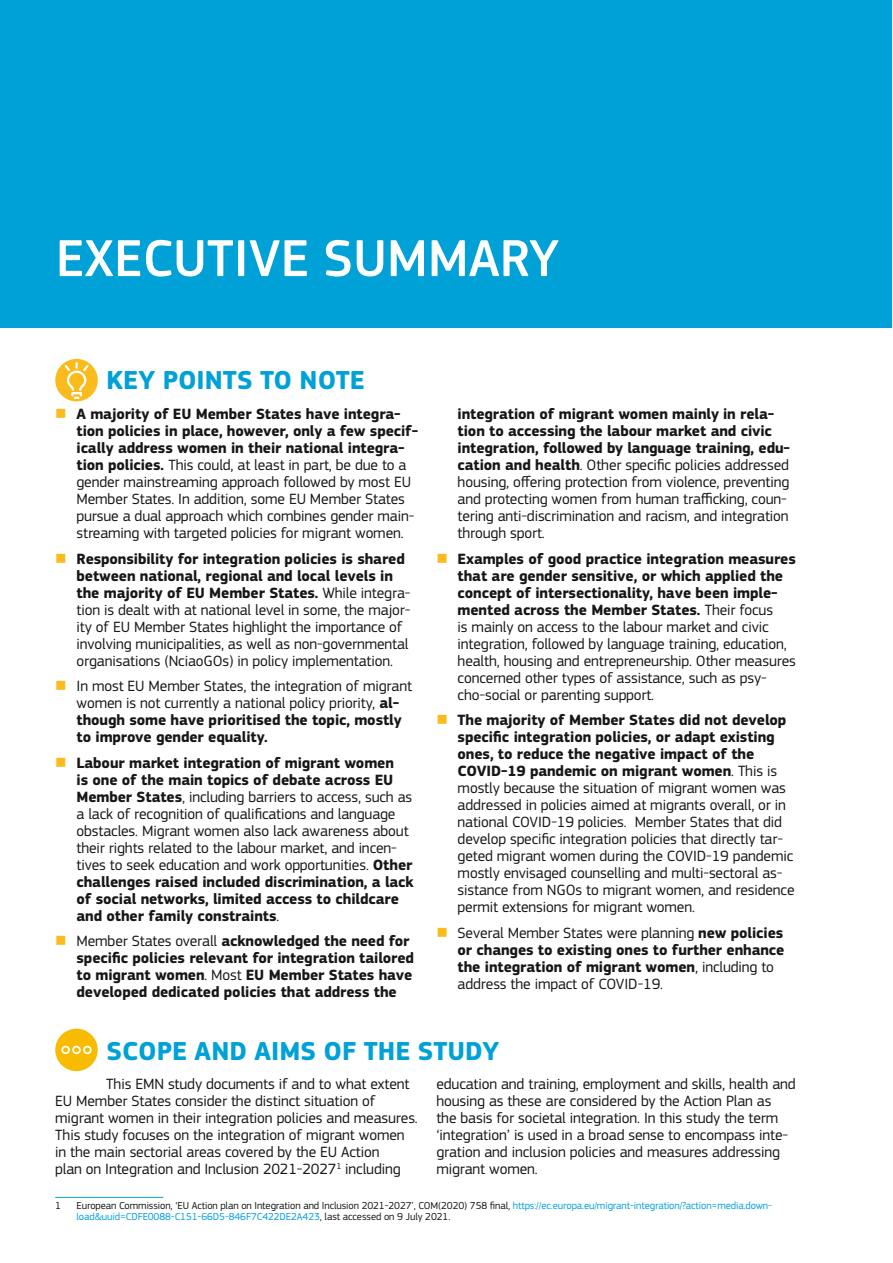
<style>
.page{position:relative;width:893px;height:1263px;background:#fff}
.page>*{position:absolute;margin:0;border:0;box-sizing:border-box;transform-origin:0 0}
.heading1_nonum{font:500 54px "EC Square Sans Pro";color:#fff}
.heading2_nonum{font:700 27px "EC Square Sans Pro";color:#00a1d7}
.bullet{font:15.45px/17px "EC Square Sans Pro";letter-spacing:-.01em;color:#181716}
.text_first{font:15.45px/17px "EC Square Sans Pro";letter-spacing:-.01em;color:#181716}
.bullet-2{font:700 15.45px/17px "EC Square Sans Pro";letter-spacing:-.01em;color:#181716}
.footnote___source{font:10.5px/11.6px "EC Square Sans Pro";letter-spacing:-.01em;color:#181716}
.s1{color:#fbbb1d}
.s2{font-weight:700}
.s3{font-weight:400}
.s4{color:#00a1df}
</style>
<div class="page">
<div style="left:0;top:0;width:892px;height:328px;background:#00a1d7"></div>
<hr style="left:55px;top:1197px;width:108px;height:1px;background:#00a1d7">
<div style="left:55px;top:359px;width:43px;height:42px;background:#fbbb1d;border-radius:50%"></div>
<svg style="left:63px;top:363px;width:28px;height:36px"></svg>
<div style="left:55px;top:1029px;width:43px;height:42px;background:#f9bb00;border-radius:50%"></div>
<div style="left:61px;top:1046px;width:9px;height:8px;border:2px solid #fff;border-radius:50%"></div>
<div style="left:72px;top:1046px;width:9px;height:8px;border:2px solid #fff;border-radius:50%"></div>
<div style="left:83px;top:1046px;width:9px;height:8px;border:2px solid #fff;border-radius:50%"></div>
<p class="heading1_nonum" style="left:56px;top:227px;width:505px">EXECUTIVE SUMMARY</p>
<h1 class="heading2_nonum" style="left:107px;top:364px;width:260px">KEY POINTS TO NOTE</h1>
<p class="bullet" style="left:77px;top:406px;width:343px;text-indent:-21px"><span class="s1">■</span> <span class="s2">A majority of EU Member States have integra&shy;tion policies in place, however, only a few specif&shy;ically address women in their national integra&shy;tion policies.</span> This could, at least in part, be due to a gender mainstreaming approach followed by most EU Member States. In addition, some EU Member States pursue a dual approach which combines gender main&shy;streaming with targeted policies for migrant women.</p>
<p class="bullet" style="left:77px;top:550px;width:335px;text-indent:-21px"><span class="s1">■</span> <span class="s2">Responsibility for integration policies is shared between national, regional and local levels in the majority of EU Member States.</span> While integra&shy;tion is dealt with at national level in some, the major&shy;ity of EU Member States highlight the importance of involving municipalities, as well as non-governmental organisations (NciaoGOs) in policy implementation.</p>
<p class="bullet" style="left:77px;top:678px;width:337px;text-indent:-21px"><span class="s1">■</span> In most EU Member States, the integration of migrant women is not currently a national policy priority, <span class="s2">al&shy;though some have prioritised the topic, mostly to improve gender equality.</span></p>
<p class="bullet" style="left:77px;top:754px;width:339px;text-indent:-21px"><span class="s1">■</span> <span class="s2">Labour market integration of migrant women<br>is one of the main topics of debate across EU Member States</span>, including barriers to access, such as a lack of recognition of qualifications and language obstacles. Migrant women also lack awareness about their rights related to the labour market, and incen&shy;tives to seek education and work opportunities. <span class="s2">Other challenges raised included discrimination, a lack of social networks, limited access to childcare and other family constraints</span>.</p>
<p class="bullet-2" style="left:77px;top:933px;width:339px;text-indent:-21px"><span class="s1">■</span> <span class="s3">Member States overall</span> acknowledged the need for specific policies relevant for integration tailored to migrant women<span class="s3">. Most</span> EU Member States have developed dedicated policies that address the</p>
<p class="bullet" style="left:458px;top:406px;width:334px"><span class="s2">integration of migrant women mainly in rela&shy;tion to accessing the labour market and civic integration, followed by language training, edu&shy;cation and health</span>. Other specific policies addressed housing, offering protection from violence, preventing and protecting women from human trafficking, coun&shy;tering anti-discrimination and racism, and integration through sport.</p>
<p class="bullet" style="left:458px;top:550px;width:340px;text-indent:-21px"><span class="s1">■</span> <span class="s2">Examples of good practice integration measures that are gender sensitive, or which applied the concept of intersectionality, have been imple&shy;mented across the Member States.</span> Their focus<br>is mainly on access to the labour market and civic integration, followed by language training, education, health, housing and entrepreneurship. Other measures concerned other types of assistance, such as psy&shy;cho-social or parenting support.</p>
<p class="bullet" style="left:458px;top:712px;width:338px;text-indent:-21px"><span class="s1">■</span> <span class="s2">The majority of Member States did not develop specific integration policies, or adapt existing ones, to reduce the negative impact of the COVID-19 pandemic on migrant women</span>. This is mostly because the situation of migrant women was addressed in policies aimed at migrants overall, or in national COVID-19 policies. Member States that did develop specific integration policies that directly tar&shy;geted migrant women during the COVID-19 pandemic mostly envisaged counselling and multi-sectoral as&shy;sistance from NGOs to migrant women, and residence permit extensions for migrant women.</p>
<p class="bullet-2" style="left:458px;top:925px;width:328px;text-indent:-21px"><span class="s1">■</span> <span class="s3">Several Member States were planning</span> new policies or changes to existing ones to further enhance the integration of migrant women<span class="s3">, including to address the impact of COVID-19.</span></p>
<h1 class="heading2_nonum" style="left:107px;top:1034px;width:394px">SCOPE AND AIMS OF THE STUDY</h1>
<p class="text_first" style="left:55px;top:1076px;width:364px;text-indent:51px">This EMN study documents if and to what extent EU Member States consider the distinct situation of migrant women in their integration policies and measures.<br>This study focuses on the integration of migrant women in the main sectorial areas covered by the EU Action<br>plan on Integration and Inclusion 2021-2027<sup>1</sup> including</p>
<p class="text_first" style="left:436px;top:1076px;width:361px">education and training, employment and skills, health and housing as these are considered by the Action Plan as<br>the basis for societal integration. In this study the term ‘integration’ is used in a broad sense to encompass inte&shy;gration and inclusion policies and measures addressing migrant women.</p>
<p class="footnote___source" style="left:55px;top:1200px;width:7px">1</p>
<p class="footnote___source" style="left:77px;top:1200px;width:697px">European Commission, ‘EU Action plan on Integration and Inclusion 2021-2027’, COM(2020) 758 final, <span class="s4">https://ec.europa.eu/migrant-integration/?action=media.down&shy;load&amp;uuid=CDFE0088-C151-66D5-846F7C422DE2A423</span>, last accessed on 9 July 2021.</p>
</div>
